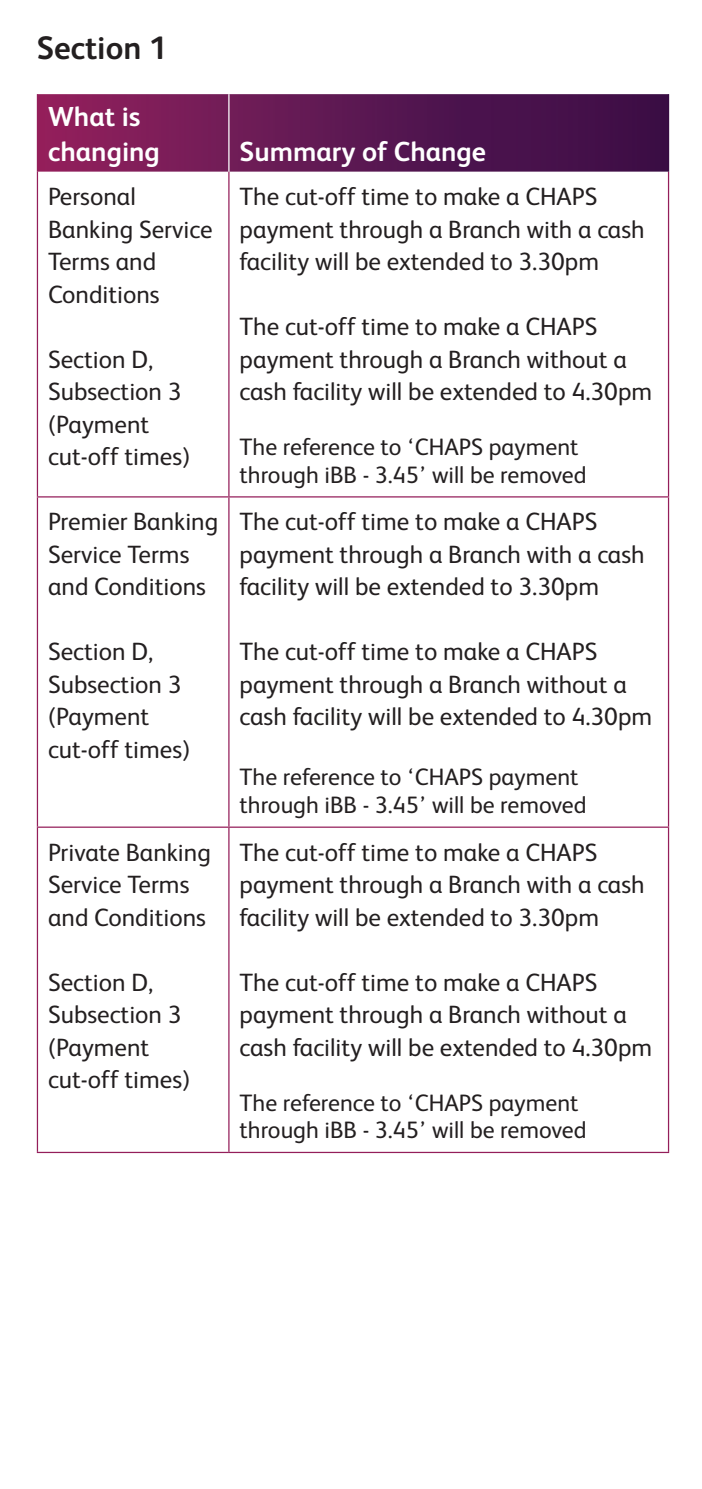
<style>
.page{position:relative;width:702px;height:1489px;background:#fff}
.page>*{position:absolute;margin:0;border:0;box-sizing:border-box;transform-origin:0 0}
.Body_Copy{font:700 32.5px "FS Albert";color:#231f20}
.Body_Copy-2{font:700 27.5px/35px "FS Albert";color:#fff}
.Body_Copy-3{font:25px/32.5px "FS Albert";color:#231f20}
.Body_Copy-4{font:23.75px/27.5px "FS Albert";color:#231f20}
</style>
<div class="page">
<svg style="left:38px;top:94px;width:630px;height:78px;background:#611852"></svg>
<hr style="left:37px;top:172px;width:1px;height:324px;background:#941e5a">
<hr style="left:228px;top:172px;width:1px;height:324px;background:#941e5a">
<hr style="left:668px;top:172px;width:1px;height:324px;background:#941e5a">
<hr style="left:37px;top:496px;width:192px;height:1px;background:#941e5a">
<hr style="left:37px;top:497px;width:1px;height:329px;background:#941e5a">
<hr style="left:229px;top:496px;width:440px;height:1px;background:#941e5a">
<hr style="left:228px;top:497px;width:1px;height:329px;background:#941e5a">
<hr style="left:668px;top:497px;width:1px;height:329px;background:#941e5a">
<hr style="left:37px;top:826px;width:192px;height:1px;background:#941e5a">
<hr style="left:37px;top:827px;width:1px;height:324px;background:#941e5a">
<hr style="left:229px;top:826px;width:440px;height:1px;background:#941e5a">
<hr style="left:228px;top:827px;width:1px;height:324px;background:#941e5a">
<hr style="left:668px;top:827px;width:1px;height:324px;background:#941e5a">
<hr style="left:37px;top:1151px;width:192px;height:1px;background:#941e5a">
<hr style="left:229px;top:1151px;width:440px;height:1px;background:#941e5a">
<hr style="left:228px;top:94px;width:1px;height:78px;background:#fff">
<hr style="left:37px;top:94px;width:1px;height:78px;background:#941e5a">
<hr style="left:668px;top:94px;width:1px;height:78px;background:#370c42">
<p class="Body_Copy" style="left:37px;top:25px;width:132px">Section 1</p>
<p class="Body_Copy-2" style="left:48px;top:98px;width:113px">What is changing</p>
<p class="Body_Copy-3" style="left:48px;top:179px;width:166px">Personal<br>Banking Service<br>Terms and<br>Conditions</p>
<p class="Body_Copy-3" style="left:48px;top:341px;width:135px">Section D,<br>Subsection 3</p>
<p class="Body_Copy-3" style="left:48px;top:406px;width:144px">(Payment cut-off times)</p>
<p class="Body_Copy-3" style="left:48px;top:504px;width:172px">Premier Banking<br>Service Terms and Conditions</p>
<p class="Body_Copy-3" style="left:48px;top:634px;width:135px">Section D,<br>Subsection 3</p>
<p class="Body_Copy-3" style="left:48px;top:699px;width:144px">(Payment cut-off times)</p>
<p class="Body_Copy-3" style="left:48px;top:834px;width:164px">Private Banking<br>Service Terms and Conditions</p>
<p class="Body_Copy-3" style="left:48px;top:964px;width:135px">Section D,<br>Subsection 3</p>
<p class="Body_Copy-3" style="left:48px;top:1029px;width:144px">(Payment cut-off times)</p>
<p class="Body_Copy-2" style="left:239px;top:133px;width:248px">Summary of Change</p>
<p class="Body_Copy-3" style="left:239px;top:179px;width:406px">The cut-off time to make a CHAPS payment through a Branch with a cash facility will be extended to 3.30pm</p>
<p class="Body_Copy-3" style="left:239px;top:309px;width:414px">The cut-off time to make a CHAPS payment through a Branch without a cash facility will be extended to 4.30pm</p>
<p class="Body_Copy-4" style="left:239px;top:432px;width:348px">The reference to ‘CHAPS payment through iBB - 3.45’ will be removed</p>
<p class="Body_Copy-3" style="left:239px;top:504px;width:406px">The cut-off time to make a CHAPS payment through a Branch with a cash facility will be extended to 3.30pm</p>
<p class="Body_Copy-3" style="left:239px;top:634px;width:414px">The cut-off time to make a CHAPS payment through a Branch without a cash facility will be extended to 4.30pm</p>
<p class="Body_Copy-4" style="left:239px;top:762px;width:348px">The reference to ‘CHAPS payment through iBB - 3.45’ will be removed</p>
<p class="Body_Copy-3" style="left:239px;top:834px;width:406px">The cut-off time to make a CHAPS payment through a Branch with a cash facility will be extended to 3.30pm</p>
<p class="Body_Copy-3" style="left:239px;top:964px;width:414px">The cut-off time to make a CHAPS payment through a Branch without a cash facility will be extended to 4.30pm</p>
<p class="Body_Copy-4" style="left:239px;top:1087px;width:348px">The reference to ‘CHAPS payment through iBB - 3.45’ will be removed</p>
</div>
